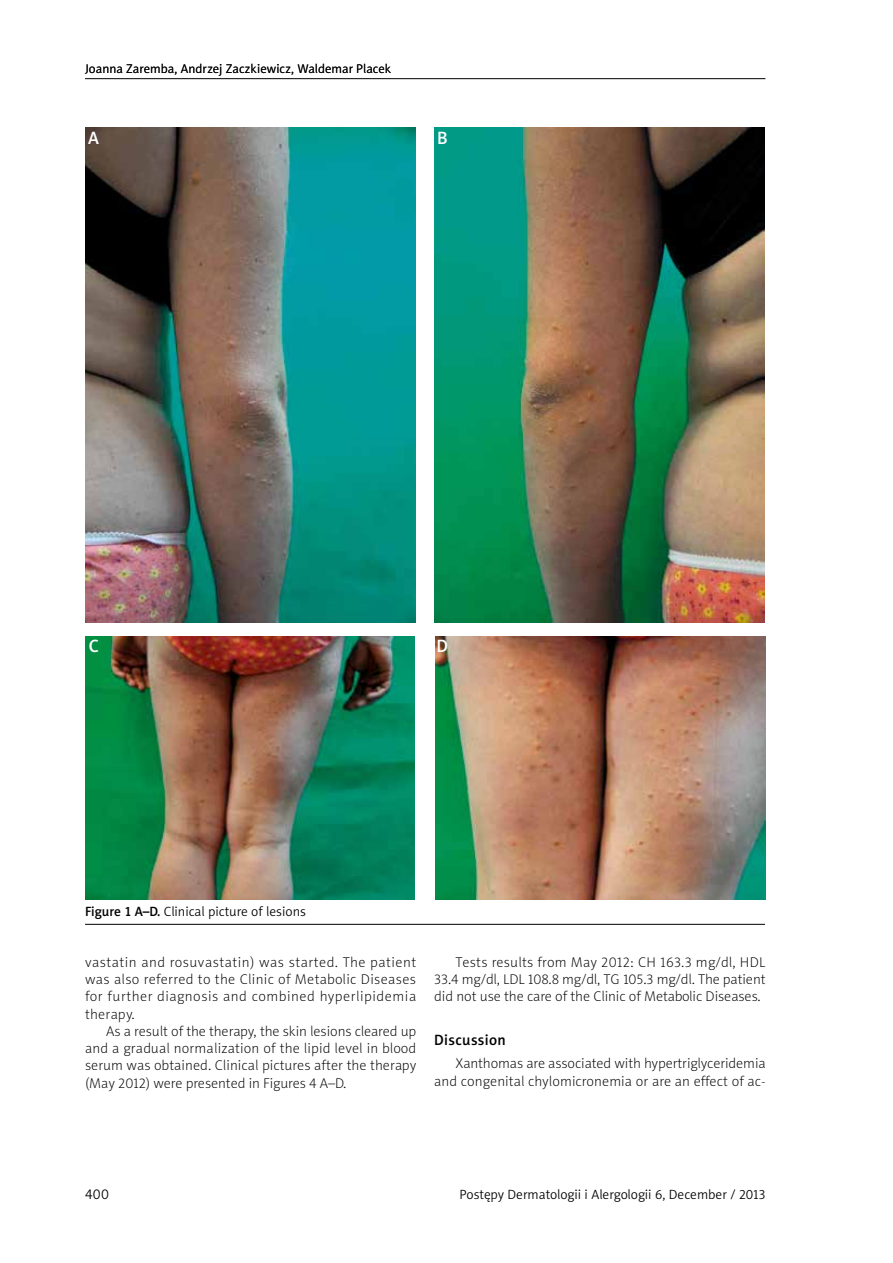
<style>
.page{position:relative;width:893px;height:1263px;background:#fff}
.page>*{position:absolute;margin:0;border:0;box-sizing:border-box;transform-origin:0 0}
.t1{font:18px "Naomi Sans EFNTT Medium";color:#fff}
.t2{font:15px "Naomi Sans EFNTT Medium";letter-spacing:.02em;color:#000}
.t3{font:14.25px/17.2px "Naomi Sans EFNTT Thin";color:#000;text-align:justify}
.t4{font:14.25px "Naomi Sans EFNPS Light";color:#000}
.t5{font:13.5px "Naomi Sans EFNPS Light";color:#000}
.t6{font:13.5px "Naomi Sans EFNTT Light";color:#000}
.t7{font:12.75px "Naomi Sans EFNTT Light";letter-spacing:.005em;color:#000}
.s1{font-family:"Naomi Sans EFNTT Medium"}
</style>
<div class="page">
<hr style="left:85px;top:78px;width:680px;height:1px;background:#000">
<img style="left:85px;top:128px;width:331px;height:495px">
<img style="left:434px;top:128px;width:330px;height:495px">
<img style="left:86px;top:636px;width:329px;height:264px">
<hr style="left:85px;top:924px;width:680px;height:1px;background:#000">
<img style="left:436px;top:636px;width:329px;height:264px">
<p class="t7" style="left:85px;top:61px;width:308px">Joanna Zaremba, Andrzej Zaczkiewicz, Waldemar Placek</p>
<p class="t1" style="left:88px;top:127px;width:12px">A</p>
<p class="t1" style="left:437px;top:127px;width:12px">B</p>
<p class="t1" style="left:89px;top:635px;width:12px">C</p>
<p class="t1" style="left:437px;top:635px;width:13px">D</p>
<p class="t6" style="left:85px;top:903px;width:222px"><span class="s1">Figure 1 A–D.</span> Clinical picture of lesions</p>
<p class="t3" style="left:85px;top:953px;width:333px">vastatin and rosuvastatin) was started. The patient was also referred to the Clinic of Metabolic Diseases for further diagnosis and combined hyperlipidemia therapy.</p>
<p class="t3" style="left:85px;top:1022px;width:333px;text-indent:21px">As a result of the therapy, the skin lesions cleared up and a gradual normalization of the lipid level in blood serum was obtained. Clinical pictures after the therapy (May 2012) were presented in Figures 4 A–D.</p>
<p class="t3" style="left:434px;top:953px;width:333px;text-indent:21px">Tests results from May 2012: CH 163.3 mg/dl, HDL 33.4 mg/dl, LDL 108.8 mg/dl, TG 105.3 mg/dl. The patient did not use the care of the Clinic of Metabolic Diseases.</p>
<p class="t2" style="left:434px;top:1031px;width:73px">Discussion</p>
<p class="t3" style="left:434px;top:1055px;width:333px;text-align:right">Xanthomas are associated with hypertriglyceridemia and congenital chylomicronemia or are an effect of ac-</p>
<p class="t4" style="left:85px;top:1186px;width:25px">400</p>
<p class="t5" style="left:459px;top:1187px;width:307px">Postępy Dermatologii i Alergologii 6, December / 2013</p>
</div>
